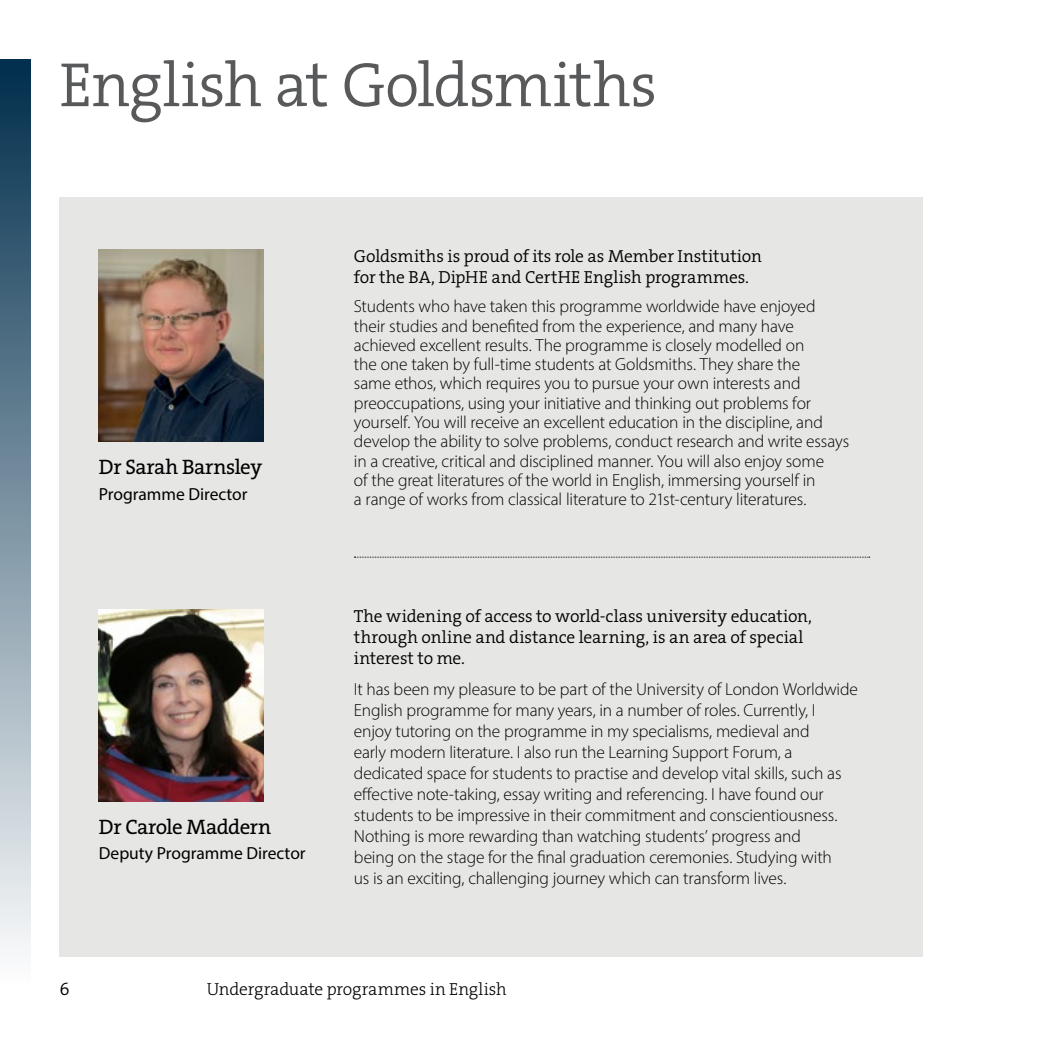
<style>
.page{position:relative;width:1042px;height:1042px;background:#fff}
.page>*{position:absolute;margin:0;border:0;box-sizing:border-box;transform-origin:0 0}
.P__header{font:63px "The Serif HP4 Se Lig";letter-spacing:-.02em;color:#58595b}
.Q__in_box-name{font:21px "The Serif HP5 Plain";letter-spacing:-.025em;color:#000}
.P__body_copy{font:300 17.5px/19.2px "Myriad Pro";letter-spacing:-.01em;color:#000}
.P__standfirst_text{font:17.5px/21px "The Serif HP4 Se Lig";letter-spacing:-.005em;color:#000}
.P__body_copy-2{font:17.5px "Myriad Pro";color:#000}
.t1{font:17.5px "The Serif HP3 Lig";letter-spacing:-.01em;color:#000}
</style>
<div class="page">
<div style="left:60px;top:197px;width:863px;height:760px;background:#e6e6e5"></div>
<img style="left:99px;top:609px;width:165px;height:192px">
<img style="left:99px;top:249px;width:165px;height:192px">
<div style="left:0;top:60px;width:31px;height:922px;background:linear-gradient(to bottom,#002e4c,#fcfdfd)"></div>
<svg style="left:354px;top:557px;width:516px;height:1px"></svg>
<h1 class="P__header" style="left:60px;top:44px;width:599px">English at Goldsmiths</h1>
<h2 class="Q__in_box-name" style="left:99px;top:453px;width:165px">Dr Sarah Barnsley</h2>
<p class="P__body_copy-2" style="left:99px;top:483px;width:150px">Programme Director</p>
<h2 class="Q__in_box-name" style="left:99px;top:813px;width:174px">Dr Carole Maddern</h2>
<p class="P__body_copy-2" style="left:99px;top:843px;width:208px">Deputy Programme Director</p>
<p class="P__standfirst_text" style="left:354px;top:246px;width:409px">Goldsmiths is proud of its role as Member Institution for the BA, DipHE and CertHE English programmes.</p>
<p class="P__body_copy" style="left:354px;top:297px;width:497px">Students who have taken this programme worldwide have enjoyed their studies and benefited from the experience, and many have achieved excellent results. The programme is closely modelled on<br>the one taken by full-time students at Goldsmiths. They share the<br>same ethos, which requires you to pursue your own interests and preoccupations, using your initiative and thinking out problems for yourself. You will receive an excellent education in the discipline, and develop the ability to solve problems, conduct research and write essays in a creative, critical and disciplined manner. You will also enjoy some<br>of the great literatures of the world in English, immersing yourself in<br>a range of works from classical literature to 21st-century literatures.</p>
<p class="P__standfirst_text" style="left:354px;top:606px;width:459px">The widening of access to world-class university education, through online and distance learning, is an area of special interest to me.</p>
<p class="P__body_copy" style="left:354px;top:679px;width:506px;line-height:21px">It has been my pleasure to be part of the University of London Worldwide English programme for many years, in a number of roles. Currently, I<br>enjoy tutoring on the programme in my specialisms, medieval and<br>early modern literature. I also run the Learning Support Forum, a dedicated space for students to practise and develop vital skills, such as effective note-taking, essay writing and referencing. I have found our students to be impressive in their commitment and conscientiousness.<br>Nothing is more rewarding than watching students’ progress and<br>being on the stage for the final graduation ceremonies. Studying with<br>us is an exciting, challenging journey which can transform lives.</p>
<p class="P__standfirst_text" style="left:60px;top:979px;width:12px">6</p>
<p class="t1" style="left:207px;top:978px;width:301px">Undergraduate programmes in English</p>
</div>
